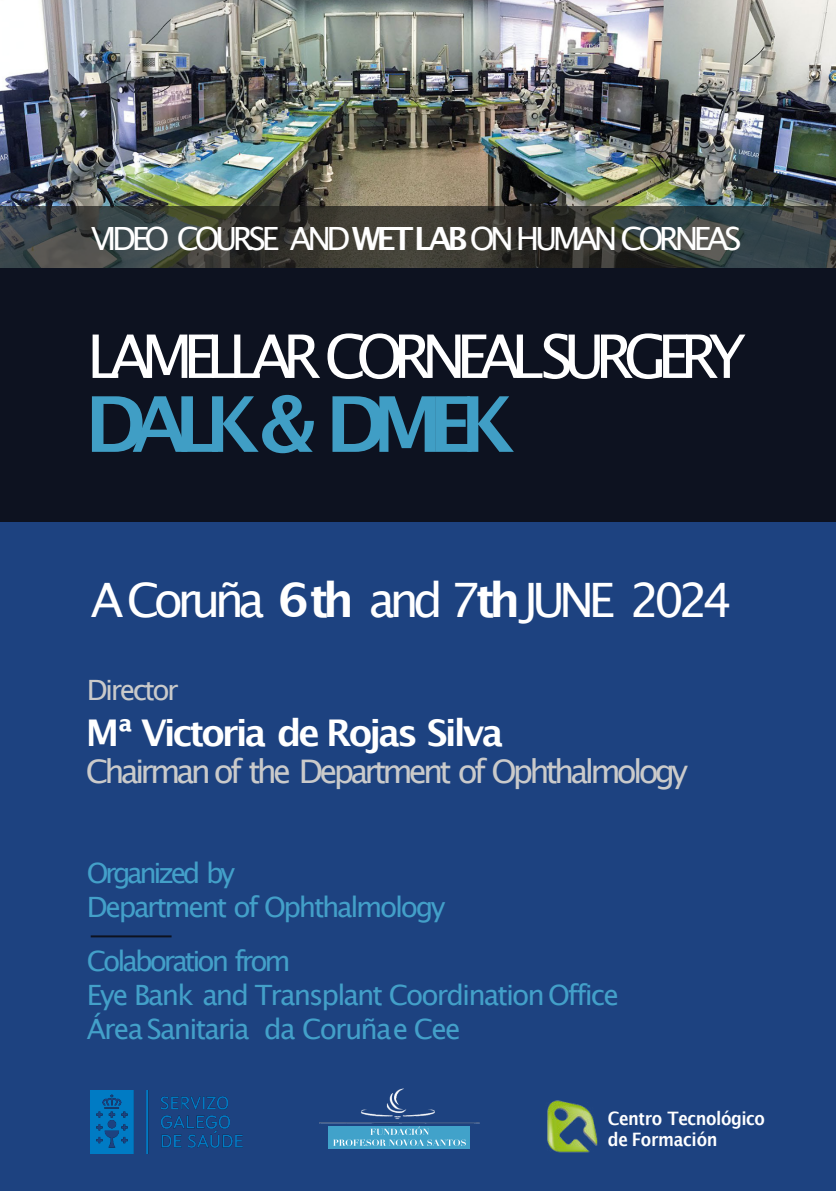
<style>
.page{position:relative;width:836px;height:1191px;background:#fff}
.page>*{position:absolute;margin:0;border:0;box-sizing:border-box;transform-origin:0 0}
.t1{font:700 76.8px "Lucida Grande";letter-spacing:-.185em;color:#409ec5}
.t2{font:60px "Lucida Grande";letter-spacing:-.16em;color:#fff}
.t3{font:47.4px "Lucida Grande";letter-spacing:-.12em;color:#fff}
.t4{font:700 36.8px "Lucida Grande";letter-spacing:-.08em;color:#fff}
.t5{font:32.4px "Lucida Grande";letter-spacing:-.115em;color:#cacaca}
.t6{font:32px "Lucida Grande";letter-spacing:-.135em;color:#fff}
.t7{font:28px/33.6px "Lucida Grande";letter-spacing:-.07em;color:#43a0c9}
.t8{font:28px "Lucida Grande";letter-spacing:-.09em;color:#cacaca}
.t9{font:700 18.4px/20.8px "Lucida Grande";letter-spacing:-.025em;color:#fff;scale:.89 1}
.s1{font-weight:700}
</style>
<div class="page">
<div style="left:0;top:265px;width:835px;height:776px;background:#0d1220"></div>
<div style="left:0;top:522px;width:835px;height:669px;background:#1d4280"></div>
<img style="left:0;top:0;width:835px;height:206px">
<svg style="left:0;top:206px;width:835px;height:61px;background:#393d39"></svg>
<img style="left:547px;top:1100px;width:51px;height:53px">
<hr style="left:91px;top:935px;width:80px;height:2px;background:#0d1220">
<img style="left:320px;top:1088px;width:159px;height:36px">
<div style="left:328px;top:1126px;width:142px;height:23px;background:#41a2ca"></div>
<svg style="left:333px;top:1126px;width:132px;height:20px"></svg>
<img style="left:91px;top:1090px;width:151px;height:63px">
<p class="t6" style="left:91px;top:225px;width:652px">VIDEO COURSE AND <span class="s1">WET LAB</span> ON HUMAN CORNEAS</p>
<h2 class="t2" style="left:87px;top:331px;width:660px">LAMELLAR CORNEALSURGERY</h2>
<h1 class="t1" style="left:85px;top:392px;width:431px">DALK &amp; DMEK</h1>
<h3 class="t3" style="left:91px;top:579px;width:643px">A Coruña <span class="s1">6th</span> and 7<span class="s1">th</span>JUNE 2024</h3>
<p class="t8" style="left:87px;top:678px;width:93px">Director</p>
<h3 class="t4" style="left:86px;top:717px;width:419px">Mª Victoria de Rojas Silva</h3>
<p class="t5" style="left:86px;top:757px;width:603px">Chairman of the Department of Ophthalmology</p>
<p class="t7" style="left:87px;top:858px;width:360px">Organized by<br>Department of Ophthalmology</p>
<p class="t7" style="left:87px;top:946px;width:533px">Colaboration from<br>Eye Bank and Transplant Coordination Office<br>Área Sanitaria da Coruñae Cee</p>
<p class="t9" style="left:607px;top:1109px;width:178px">Centro Tecnológico de Formación</p>
</div>
